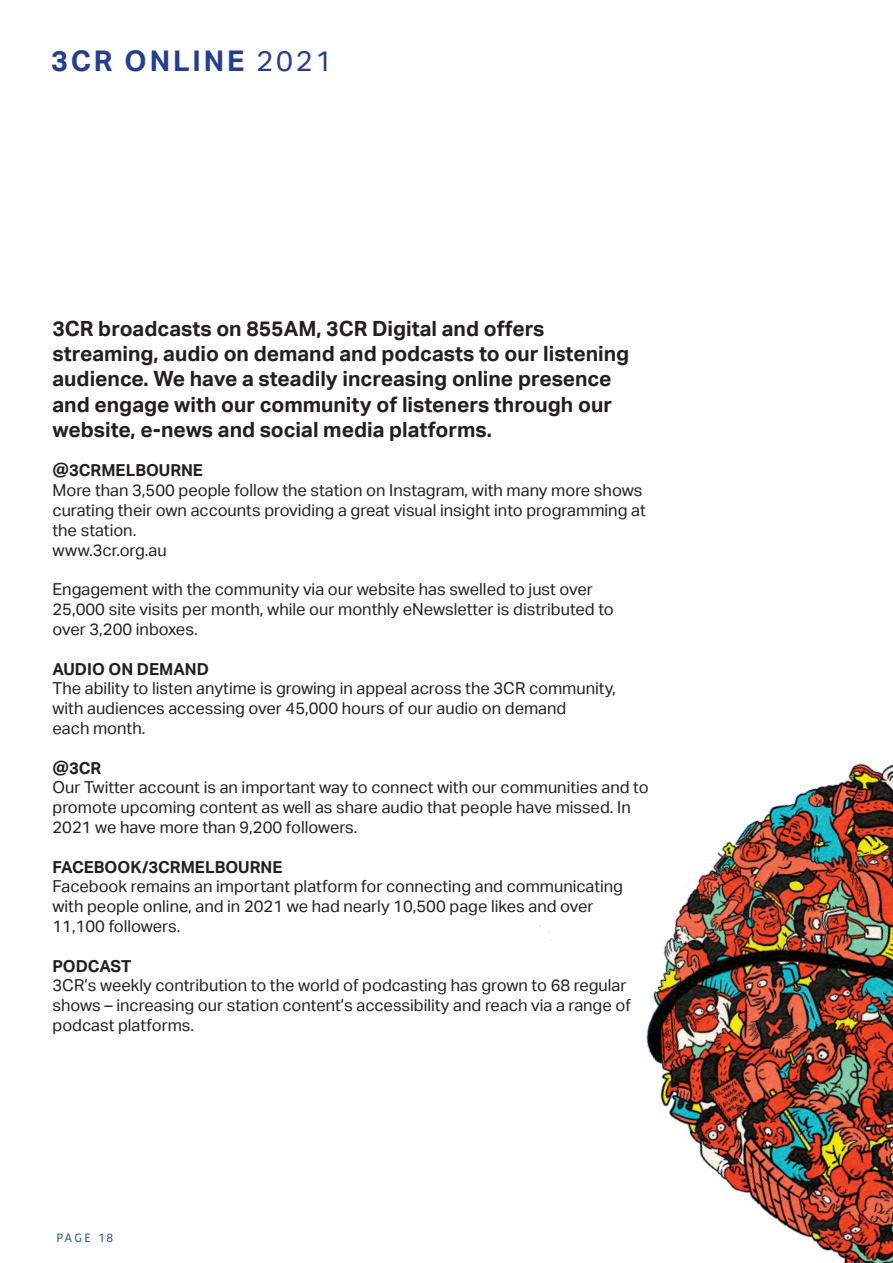
<style>
.page{position:relative;width:893px;height:1263px;background:#fff}
.page>*{position:absolute;margin:0;border:0;box-sizing:border-box;transform-origin:0 0}
.t1{font:700 28.5px "Aktiv Grotesk";letter-spacing:.1em;color:#253f8e}
.t2{font:700 21px/25.2px "Aktiv Grotesk";color:#231f20}
.t3{font:16.5px/19.8px "Aktiv Grotesk";color:#231f20}
.t4{font:700 16.5px "Aktiv Grotesk";color:#231f20}
.t5{font:12px "Kohinoor Bangla";letter-spacing:.2em;color:#253f8e}
.s1{font-weight:400}
</style>
<div class="page">
<img style="left:539px;top:763px;width:354px;height:500px">
<p class="t1" style="left:51px;top:45px;width:283px">3CR ONLINE <span class="s1">2021</span></p>
<p class="t2" style="left:53px;top:316px;width:578px">3CR broadcasts on 855AM, 3CR Digital and offers streaming, audio on demand and podcasts to our listening audience. We have a steadily increasing online presence and engage with our community of listeners through our website, e-news and social media platforms.</p>
<p class="t4" style="left:53px;top:461px;width:152px">@3CRMELBOURNE</p>
<p class="t3" style="left:53px;top:481px;width:595px">More than 3,500 people follow the station on Instagram, with many more shows curating their own accounts providing a great visual insight into programming at the station.</p>
<p class="t3" style="left:53px;top:540px;width:116px">www.3cr.org.au</p>
<p class="t3" style="left:53px;top:580px;width:542px">Engagement with the community via our website has swelled to just over</p>
<p class="t3" style="left:53px;top:599px;width:563px">25,000 site visits per month, while our monthly eNewsletter is distributed to over 3,200 inboxes.</p>
<p class="t4" style="left:53px;top:659px;width:158px">AUDIO ON DEMAND</p>
<p class="t3" style="left:53px;top:679px;width:565px">The ability to listen anytime is growing in appeal across the 3CR community, with audiences accessing over 45,000 hours of our audio on demand</p>
<p class="t3" style="left:53px;top:718px;width:94px">each month.</p>
<p class="t4" style="left:53px;top:758px;width:50px">@3CR</p>
<p class="t3" style="left:53px;top:778px;width:598px">Our Twitter account is an important way to connect with our communities and to promote upcoming content as well as share audio that people have missed. In<br>2021 we have more than 9,200 followers.</p>
<p class="t4" style="left:53px;top:857px;width:231px">FACEBOOK/3CRMELBOURNE</p>
<p class="t3" style="left:53px;top:877px;width:572px">Facebook remains an important platform for connecting and communicating with people online, and in 2021 we had nearly 10,500 page likes and over<br>11,100 followers.</p>
<p class="t4" style="left:53px;top:956px;width:80px">PODCAST</p>
<p class="t3" style="left:53px;top:976px;width:580px">3CR’s weekly contribution to the world of podcasting has grown to 68 regular shows – increasing our station content’s accessibility and reach via a range of podcast platforms.</p>
<p class="t5" style="left:57px;top:1228px;width:58px">PAGE 18</p>
</div>
